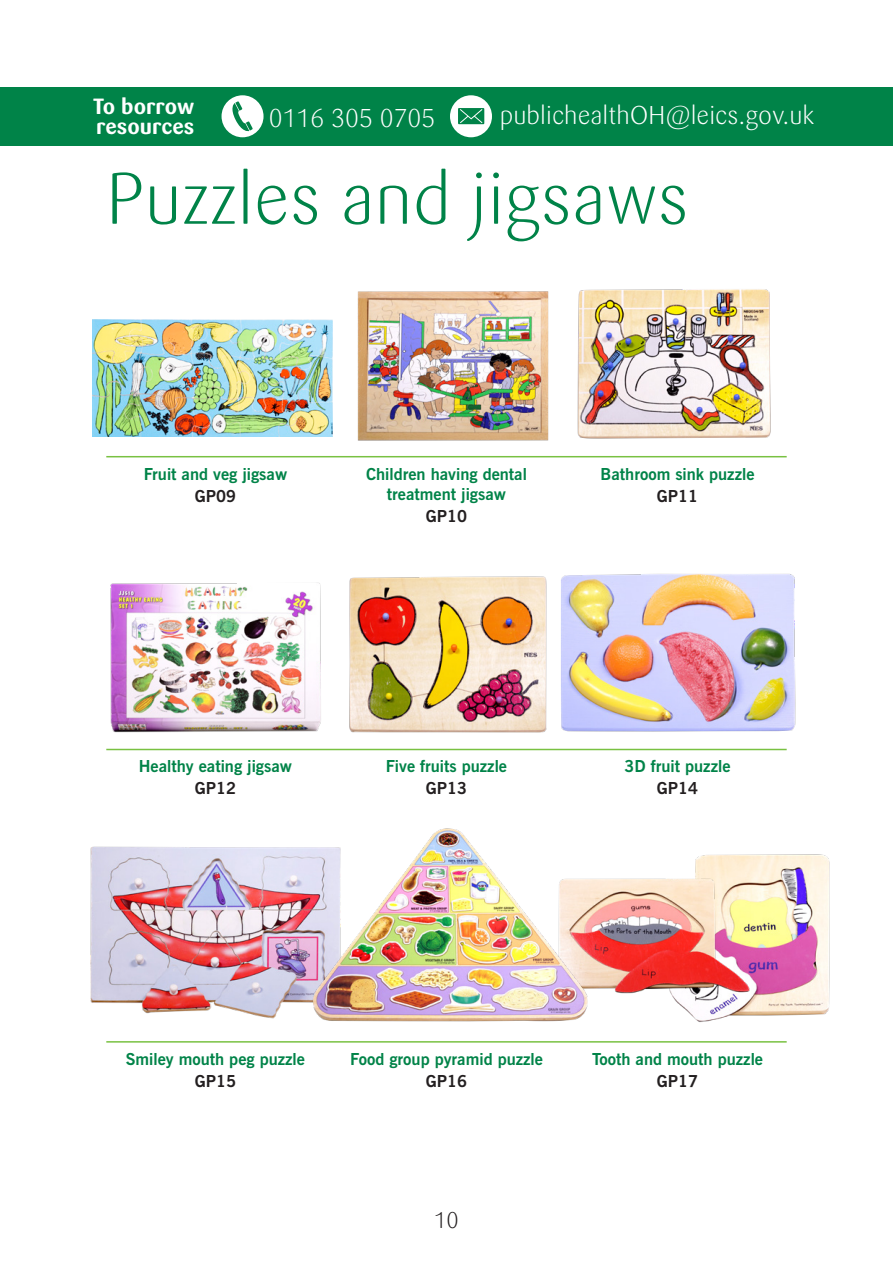
<style>
.page{position:relative;width:893px;height:1263px;background:#fff}
.page>*{position:absolute;margin:0;border:0;box-sizing:border-box;transform-origin:0 0}
.Heading_1{font:300 72px "Sari";color:#008348}
.t1{font:300 25.5px "Sari";color:#fff}
.t2{font:25.5px "Sari Light Caps";color:#fff}
.t3{font:22.5px "Sari Light Caps";color:#231f20}
.t4{font:700 21.75px/20.1px "Sari";color:#fff}
.Objects{font:700 16.5px/19.8px "News Gothic BT";color:#008348;text-align:center}
.Objects-2{font:700 16.5px "News Gothic BT";color:#231f20}
</style>
<div class="page">
<div style="left:0;top:87px;width:893px;height:59px;background:#008348"></div>
<div style="left:222px;top:95px;width:42px;height:42px;background:#fff;border-radius:50%"></div>
<svg style="left:232px;top:101px;width:21px;height:31px"></svg>
<div style="left:450px;top:95px;width:42px;height:42px;background:#fff;border-radius:50%"></div>
<svg style="left:458px;top:108px;width:26px;height:16px"></svg>
<hr style="left:106px;top:749px;width:681px;height:1px;background:#79c142">
<hr style="left:106px;top:456px;width:681px;height:1px;background:#79c142">
<hr style="left:106px;top:1041px;width:681px;height:1px;background:#79c142">
<img style="left:357px;top:291px;width:192px;height:149px">
<img style="left:561px;top:573px;width:235px;height:159px">
<img style="left:577px;top:289px;width:194px;height:150px">
<img style="left:349px;top:576px;width:198px;height:157px">
<img style="left:110px;top:582px;width:211px;height:151px">
<img style="left:90px;top:846px;width:220px;height:172px">
<img style="left:672px;top:854px;width:158px;height:168px">
<img style="left:591px;top:878px;width:160px;height:117px">
<img style="left:310px;top:828px;width:281px;height:194px">
<img style="left:92px;top:320px;width:240px;height:117px">
<h3 class="t4" style="left:93px;top:96px;width:103px">To borrow resources</h3>
<h2 class="t2" style="left:269px;top:103px;width:168px">0116 305 0705</h2>
<h2 class="t1" style="left:500px;top:101px;width:316px">publichealthOH@leics.gov.uk</h2>
<p class="Heading_1" style="left:106px;top:157px;width:584px">Puzzles and jigsaws</p>
<p class="Objects" style="left:144px;top:464px;width:145px">Fruit and veg jigsaw</p>
<p class="Objects-2" style="left:195px;top:486px;width:43px">GP09</p>
<p class="Objects" style="left:366px;top:464px;width:162px">Children having dental treatment jigsaw</p>
<p class="Objects-2" style="left:426px;top:506px;width:43px">GP10</p>
<p class="Objects" style="left:600px;top:464px;width:155px">Bathroom sink puzzle</p>
<p class="Objects-2" style="left:657px;top:486px;width:43px">GP11</p>
<p class="Objects" style="left:139px;top:756px;width:155px">Healthy eating jigsaw</p>
<p class="Objects-2" style="left:195px;top:778px;width:43px">GP12</p>
<p class="Objects" style="left:386px;top:756px;width:123px">Five fruits puzzle</p>
<p class="Objects-2" style="left:426px;top:778px;width:43px">GP13</p>
<p class="Objects" style="left:625px;top:756px;width:107px">3D fruit puzzle</p>
<p class="Objects-2" style="left:657px;top:778px;width:43px">GP14</p>
<p class="Objects" style="left:126px;top:1049px;width:181px">Smiley mouth peg puzzle</p>
<p class="Objects-2" style="left:195px;top:1071px;width:43px">GP15</p>
<p class="Objects" style="left:350px;top:1049px;width:194px">Food group pyramid puzzle</p>
<p class="Objects-2" style="left:426px;top:1071px;width:43px">GP16</p>
<p class="Objects" style="left:592px;top:1049px;width:173px">Tooth and mouth puzzle</p>
<p class="Objects-2" style="left:657px;top:1071px;width:43px">GP17</p>
<h3 class="t3" style="left:434px;top:1207px;width:26px">10</h3>
</div>
